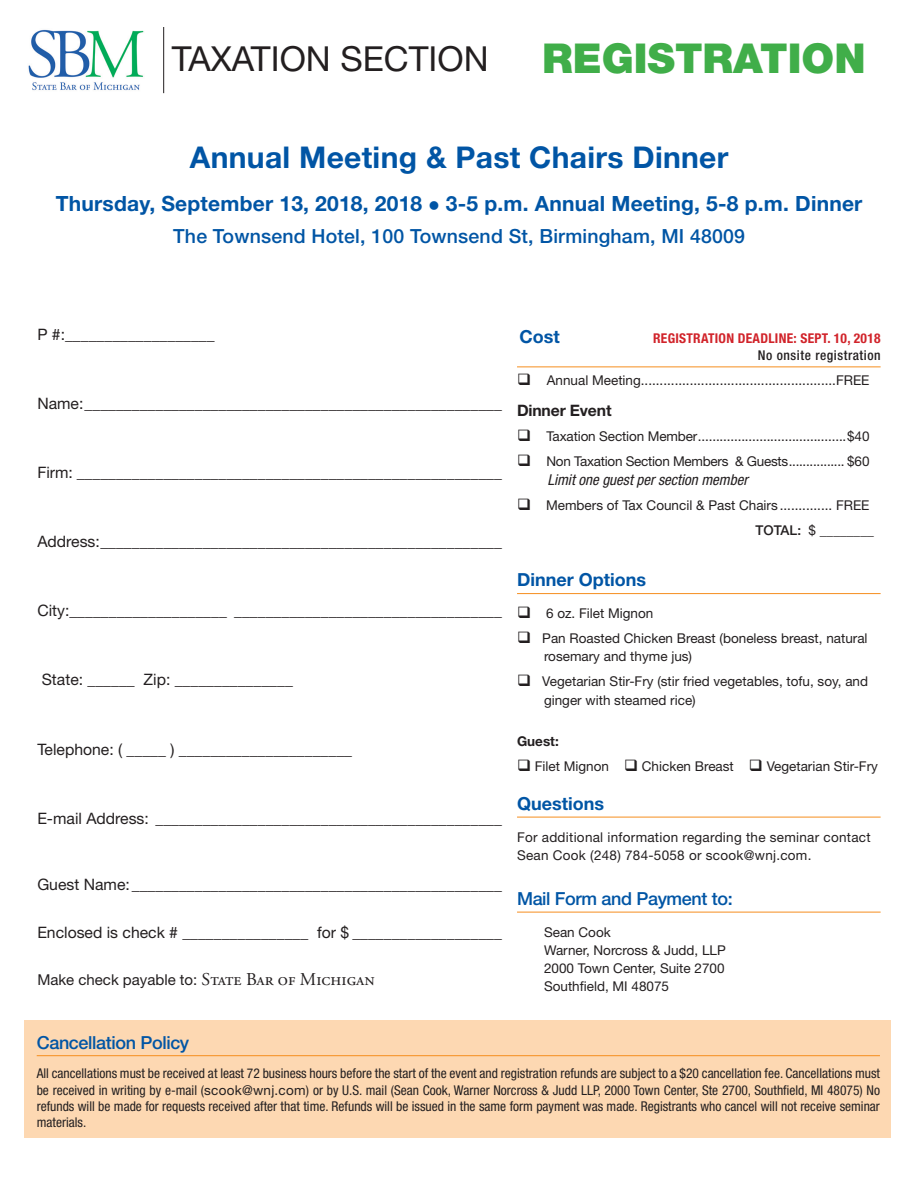
<style>
.page{position:relative;width:918px;height:1188px;background:#fff}
.page>*{position:absolute;margin:0;border:0;box-sizing:border-box;transform-origin:0 0}
.t1{font:900 41.25px "Helvetica Neue LT Std";color:#40ae49}
.t2{font:34.5px "Helvetica Neue LT Std";color:#231f20}
.t3{font:700 30px "Helvetica Neue LT Std";letter-spacing:.01em;color:#0155a5}
.t4{font:700 21px "Helvetica Neue LT Std";letter-spacing:.01em;color:#0155a5}
.location{font:500 19.5px "Helvetica Neue LT Std";letter-spacing:.01em;color:#0155a5}
.Subhead{font:500 18px "Helvetica Neue LT Std";letter-spacing:-.02em;color:#0155a5}
.with_rule{font:700 18px "Helvetica Neue LT Std";color:#0155a5}
.t5{font:15.75px "Helvetica Neue LT Std";color:#231f20}
.time{font:700 15.75px "Helvetica Neue LT Std";letter-spacing:-.01em;color:#231f20}
.t6{font:15px "Helvetica Neue LT Std";color:#231f20}
.t7{font:italic condensed 15px "Helvetica Neue LT Std";color:#231f20}
.time-2{font:13.5px/18.3px "Helvetica Neue LT Std";color:#231f20}
.t8{font:condensed 13.5px/16.4px "Helvetica Neue LT Std";color:#231f20;text-align:justify}
.time-3{font:13.5px/18.3px "Helvetica Neue LT Std";letter-spacing:.02em;color:#231f20}
.with_rule-2{font:700 condensed 13.5px/16.5px "Helvetica Neue LT Std";letter-spacing:.02em;color:#d1232a;text-align:right}
.time-4{font:13.5px "Helvetica Neue LT Std";letter-spacing:-.02em;color:#231f20}
.time-5{font:700 13.5px "Helvetica Neue LT Std";color:#231f20}
.s1{font-style:inherit}
.s2{font-family:"Adobe Garamond Pro";font-size:18px}
.s3{font-weight:500;color:#231f20}
.s4{font-weight:500}
.s5{font-stretch:normal}
</style>
<div class="page">
<img style="left:28px;top:29px;width:116px;height:62px">
<hr style="left:163px;top:27px;width:1px;height:66px;background:#231f20">
<div style="left:25px;top:1020px;width:866px;height:118px;background:#fdd8b2"></div>
<hr style="left:37px;top:1055px;width:843px;height:1px;background:#f68e1e">
<hr style="left:517px;top:367px;width:364px;height:1px;background:#f68e1e">
<hr style="left:517px;top:593px;width:364px;height:1px;background:#f68e1e">
<hr style="left:517px;top:817px;width:364px;height:1px;background:#f68e1e">
<hr style="left:517px;top:912px;width:364px;height:1px;background:#f68e1e">
<p class="t2" style="left:172px;top:38px;width:318px">TAXATION <span class="s1">SECTION</span></p>
<p class="t1" style="left:542px;top:34px;width:325px">REGISTRATION</p>
<p class="t3" style="left:190px;top:139px;width:540px">Annual Meeting &amp; Past Chairs Dinner</p>
<p class="t4" style="left:56px;top:190px;width:808px">Thursday, September 13, 2018, 2018 ● 3-5 p.m. Annual Meeting, 5-8 p.m. Dinner</p>
<p class="location" style="left:173px;top:224px;width:573px">The Townsend Hotel, 100 Townsend St, Birmingham, MI 48009</p>
<p class="t5" style="left:37px;top:325px;width:179px">P #:___________________</p>
<p class="t5" style="left:37px;top:394px;width:466px">Name:_____________________________________________________</p>
<p class="t5" style="left:37px;top:463px;width:466px">Firm: ______________________________________________________</p>
<p class="t5" style="left:37px;top:532px;width:466px">Address:___________________________________________________</p>
<p class="t5" style="left:37px;top:601px;width:466px">City:____________________ __________________________________</p>
<p class="t5" style="left:42px;top:670px;width:253px">State: ______ Zip: _______________</p>
<p class="t5" style="left:37px;top:740px;width:316px">Telephone: ( _____ ) ______________________</p>
<p class="t5" style="left:37px;top:809px;width:466px">E-mail Address: ____________________________________________</p>
<p class="t5" style="left:37px;top:875px;width:466px">Guest Name: _______________________________________________</p>
<p class="t5" style="left:37px;top:923px;width:466px">Enclosed is check # ________________ for $ ___________________</p>
<p class="t6" style="left:37px;top:970px;width:339px">Make check payable to: <span class="s2">State Bar of Michigan</span></p>
<p class="with_rule" style="left:519px;top:326px;width:42px">Cost</p>
<p class="with_rule-2" style="left:653px;top:330px;width:229px">REGISTRATION DEADLINE: SEPT. 10, 2018<br><span class="s3">No onsite registration</span></p>
<p class="time-2" style="left:517px;top:371px;width:354px">❑ Annual Meeting....................................................FREE</p>
<p class="time" style="left:517px;top:401px;width:96px">Dinner Event</p>
<p class="time-2" style="left:517px;top:427px;width:354px">❑ Taxation Section Member.........................................$40</p>
<p class="time-4" style="left:517px;top:454px;width:354px">❑ Non Taxation Section Members &amp; Guests................ $60</p>
<p class="t7" style="left:547px;top:471px;width:202px">Limit one guest per section member</p>
<p class="time-2" style="left:517px;top:496px;width:354px">❑ Members of Tax Council &amp; Past Chairs .............. FREE</p>
<p class="time-2" style="left:756px;top:521px;width:120px"><span class="s4">TOTAL:</span> $ ________</p>
<p class="with_rule" style="left:517px;top:569px;width:130px">Dinner Options</p>
<p class="time-2" style="left:517px;top:604px;width:138px">❑ 6 oz. Filet Mignon</p>
<p class="time-2" style="left:544px;top:629px;width:325px;text-indent:-27px">❑ Pan Roasted Chicken Breast (boneless breast, natural rosemary and thyme jus)</p>
<p class="time-2" style="left:544px;top:672px;width:326px;text-indent:-27px">❑ Vegetarian Stir-Fry (stir fried vegetables, tofu, soy, and ginger with steamed rice)</p>
<p class="time-5" style="left:517px;top:733px;width:43px">Guest:</p>
<p class="time-2" style="left:517px;top:757px;width:362px">❑ Filet Mignon ❑ Chicken Breast ❑ Vegetarian Stir-Fry</p>
<p class="with_rule" style="left:517px;top:792px;width:88px">Questions</p>
<p class="time-3" style="left:517px;top:828px;width:355px">For additional information regarding the seminar contact<br>Sean Cook (248) 784-5058 or scook@wnj.com.</p>
<p class="Subhead" style="left:517px;top:888px;width:217px">Mail Form and Payment to:</p>
<p class="time-2" style="left:544px;top:923px;width:68px">Sean Cook</p>
<p class="time-2" style="left:544px;top:941px;width:183px">Warner, Norcross &amp; Judd, LLP</p>
<p class="time-2" style="left:544px;top:959px;width:182px">2000 Town Center, Suite 2700</p>
<p class="time-2" style="left:544px;top:977px;width:127px">Southfield, MI 48075</p>
<p class="Subhead" style="left:37px;top:1031px;width:154px">Cancellation Policy</p>
<p class="t8" style="left:37px;top:1065px;width:845px">All cancellations must be received at least 72 business hours before the start of the event and registration refunds are subject to a $20 cancellation fee. Cancellations must be received in writing by e-mail (<span class="s5">scook@wnj.com</span>) or by U.S. mail (Sean Cook, Warner Norcross &amp; Judd LLP, 2000 Town Center, Ste 2700, Southfield, MI 48075) No refunds will be made for requests received after that time. Refunds will be issued in the same form payment was made. Registrants who cancel will not receive seminar materials.</p>
</div>
